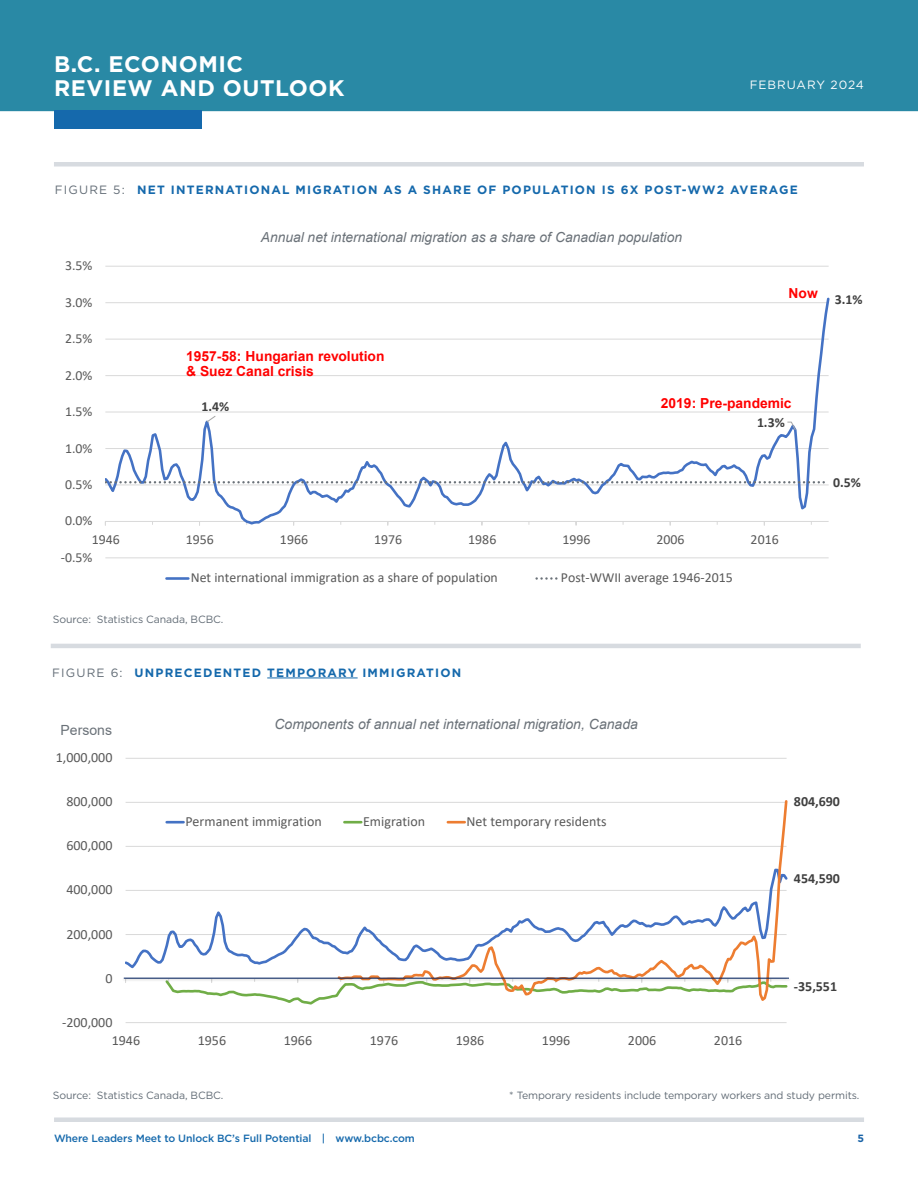
<style>
.page{position:relative;width:918px;height:1188px;background:#fff}
.page>*{position:absolute;margin:0;border:0;box-sizing:border-box;transform-origin:0 0}
.t1{font:700 22.5px/24px "Gotham";letter-spacing:.025em;color:#fff}
.t2{font:13.95px "Calibri";color:#595959}
.t3{font:italic 13.95px "Arial";color:#6a7178}
.t4{font:700 13.95px "Calibri";letter-spacing:-.005em;color:#404040}
.t5{font:13.95px "Arial";color:#6a7178}
.t6{font:13.8px "Calibri";color:#595959}
.t7{font:700 13.8px/15px "Arial";color:#f00}
.t8{font:italic 13.8px "Arial";color:#6a7178}
.t9{font:700 13.8px "Calibri";color:#404040}
.t10{font:700 12px "Gotham";letter-spacing:.1em;color:#1569ac}
.t11{font:12px "Gotham";letter-spacing:.08em;color:#fff}
.t12{font:10.5px "Gotham";letter-spacing:-.01em;color:#616b75}
.t13{font:500 10.5px "Gotham";letter-spacing:-.01em;color:#1569ac}
.t14{font:700 10.5px "Gotham";color:#1963a7}
.s1{font-weight:400;color:#616b75}
</style>
<div class="page">
<div style="left:0;top:0;width:918px;height:111px;background:#2989a5"></div>
<div style="left:54px;top:110px;width:148px;height:19px;background:#1569ac"></div>
<hr style="left:54px;top:162px;width:810px;height:4px;background:#d7dbe0">
<hr style="left:54px;top:1118px;width:810px;height:4px;background:#d7dbe0">
<hr style="left:51px;top:644px;width:810px;height:4px;background:#d7dbe0">
<hr style="left:105px;top:558px;width:724px;height:1px;background:#d9d9d9">
<hr style="left:105px;top:266px;width:724px;height:1px;background:#d9d9d9">
<svg style="left:105px;top:297px;width:724px;height:229px"></svg>
<svg style="left:106px;top:481px;width:722px;height:2px"></svg>
<svg style="left:206px;top:415px;width:10px;height:8px"></svg>
<svg style="left:787px;top:421px;width:9px;height:10px"></svg>
<hr style="left:166px;top:577px;width:22px;height:3px;background:#4472c4">
<svg style="left:537px;top:577px;width:21px;height:3px"></svg>
<hr style="left:267px;top:678px;width:91px;height:1px;background:#1569ac">
<hr style="left:126px;top:1022px;width:661px;height:1px;background:#d9d9d9">
<hr style="left:126px;top:846px;width:661px;height:1px;background:#d9d9d9">
<hr style="left:126px;top:802px;width:661px;height:1px;background:#d9d9d9">
<hr style="left:126px;top:758px;width:661px;height:1px;background:#d9d9d9">
<svg style="left:126px;top:890px;width:209px;height:79px"></svg>
<svg style="left:166px;top:983px;width:169px;height:22px"></svg>
<svg style="left:335px;top:800px;width:452px;height:201px"></svg>
<div style="left:144px;top:811px;width:483px;height:22px;background:#fff"></div>
<hr style="left:167px;top:821px;width:17px;height:3px;background:#4472c4">
<hr style="left:344px;top:821px;width:17px;height:3px;background:#70ad47">
<hr style="left:448px;top:821px;width:17px;height:3px;background:#ed7d31">
<img style="left:123px;top:976px;width:666px;height:7px">
<hr style="left:124px;top:978px;width:665px;height:1px;background:#002060">
<p class="t1" style="left:54px;top:52px;width:292px">B.C. ECONOMIC<br>REVIEW AND OUTLOOK</p>
<p class="t11" style="left:750px;top:77px;width:116px">FEBRUARY 2024</p>
<p class="t10" style="left:55px;top:182px;width:745px"><span class="s1">FIGURE 5:</span> NET INTERNATIONAL MIGRATION AS A SHARE OF POPULATION IS 6X POST-WW2 AVERAGE</p>
<p class="t8" style="left:261px;top:229px;width:423px">Annual net international migration as a share of Canadian population</p>
<p class="t6" style="left:65px;top:256px;width:29px">3.5%</p>
<p class="t6" style="left:65px;top:293px;width:29px">3.0%</p>
<p class="t6" style="left:65px;top:329px;width:29px">2.5%</p>
<p class="t6" style="left:65px;top:365px;width:29px">2.0%</p>
<p class="t6" style="left:65px;top:402px;width:29px">1.5%</p>
<p class="t6" style="left:65px;top:438px;width:29px">1.0%</p>
<p class="t6" style="left:65px;top:475px;width:29px">0.5%</p>
<p class="t6" style="left:65px;top:511px;width:29px">0.0%</p>
<p class="t7" style="left:186px;top:349px;width:200px">1957-58: Hungarian revolution &amp; Suez Canal crisis</p>
<p class="t9" style="left:201px;top:397px;width:29px">1.4%</p>
<p class="t7" style="left:789px;top:286px;width:31px">Now</p>
<p class="t7" style="left:661px;top:396px;width:132px">2019: Pre-pandemic</p>
<p class="t9" style="left:757px;top:413px;width:29px">1.3%</p>
<p class="t6" style="left:92px;top:529px;width:30px">1946</p>
<p class="t6" style="left:186px;top:529px;width:30px">1956</p>
<p class="t6" style="left:280px;top:529px;width:30px">1966</p>
<p class="t6" style="left:374px;top:529px;width:30px">1976</p>
<p class="t6" style="left:468px;top:529px;width:30px">1986</p>
<p class="t6" style="left:562px;top:529px;width:30px">1996</p>
<p class="t6" style="left:657px;top:529px;width:30px">2006</p>
<p class="t6" style="left:751px;top:529px;width:30px">2016</p>
<p class="t6" style="left:191px;top:568px;width:309px">Net international immigration as a share of population</p>
<p class="t6" style="left:561px;top:568px;width:173px">Post-WWII average 1946-2015</p>
<p class="t6" style="left:61px;top:548px;width:33px">-0.5%</p>
<p class="t12" style="left:53px;top:612px;width:172px">Source: Statistics Canada, BCBC.</p>
<p class="t9" style="left:835px;top:289px;width:29px">3.1%</p>
<p class="t9" style="left:833px;top:473px;width:29px">0.5%</p>
<p class="t10" style="left:52px;top:665px;width:411px"><span class="s1">FIGURE 6:</span> UNPRECEDENTED TEMPORARY IMMIGRATION</p>
<p class="t5" style="left:61px;top:721px;width:53px">Persons</p>
<p class="t2" style="left:56px;top:748px;width:58px">1,000,000</p>
<p class="t3" style="left:275px;top:715px;width:365px">Components of annual net international migration, Canada</p>
<p class="t2" style="left:66px;top:792px;width:48px">800,000</p>
<p class="t2" style="left:66px;top:836px;width:48px">600,000</p>
<p class="t2" style="left:66px;top:880px;width:48px">400,000</p>
<p class="t2" style="left:66px;top:924px;width:48px">200,000</p>
<p class="t2" style="left:105px;top:968px;width:9px">0</p>
<p class="t2" style="left:62px;top:1012px;width:52px">-200,000</p>
<p class="t2" style="left:185px;top:812px;width:138px">Permanent immigration</p>
<p class="t2" style="left:363px;top:812px;width:64px">Emigration</p>
<p class="t2" style="left:467px;top:812px;width:142px">Net temporary residents</p>
<p class="t2" style="left:112px;top:1031px;width:30px">1946</p>
<p class="t2" style="left:198px;top:1031px;width:30px">1956</p>
<p class="t2" style="left:284px;top:1031px;width:30px">1966</p>
<p class="t2" style="left:370px;top:1031px;width:30px">1976</p>
<p class="t2" style="left:456px;top:1031px;width:30px">1986</p>
<p class="t2" style="left:542px;top:1031px;width:30px">1996</p>
<p class="t2" style="left:628px;top:1031px;width:30px">2006</p>
<p class="t2" style="left:714px;top:1031px;width:30px">2016</p>
<p class="t4" style="left:794px;top:792px;width:47px">804,690</p>
<p class="t4" style="left:794px;top:869px;width:47px">454,590</p>
<p class="t4" style="left:794px;top:977px;width:45px">-35,551</p>
<p class="t12" style="left:53px;top:1088px;width:172px">Source: Statistics Canada, BCBC.</p>
<p class="t12" style="left:509px;top:1088px;width:352px">* Temporary residents include temporary workers and study permits.</p>
<p class="t13" style="left:54px;top:1132px;width:362px">Where Leaders Meet to Unlock BC’s Full Potential | www.bcbc.com</p>
<p class="t14" style="left:857px;top:1132px;width:8px">5</p>
</div>
